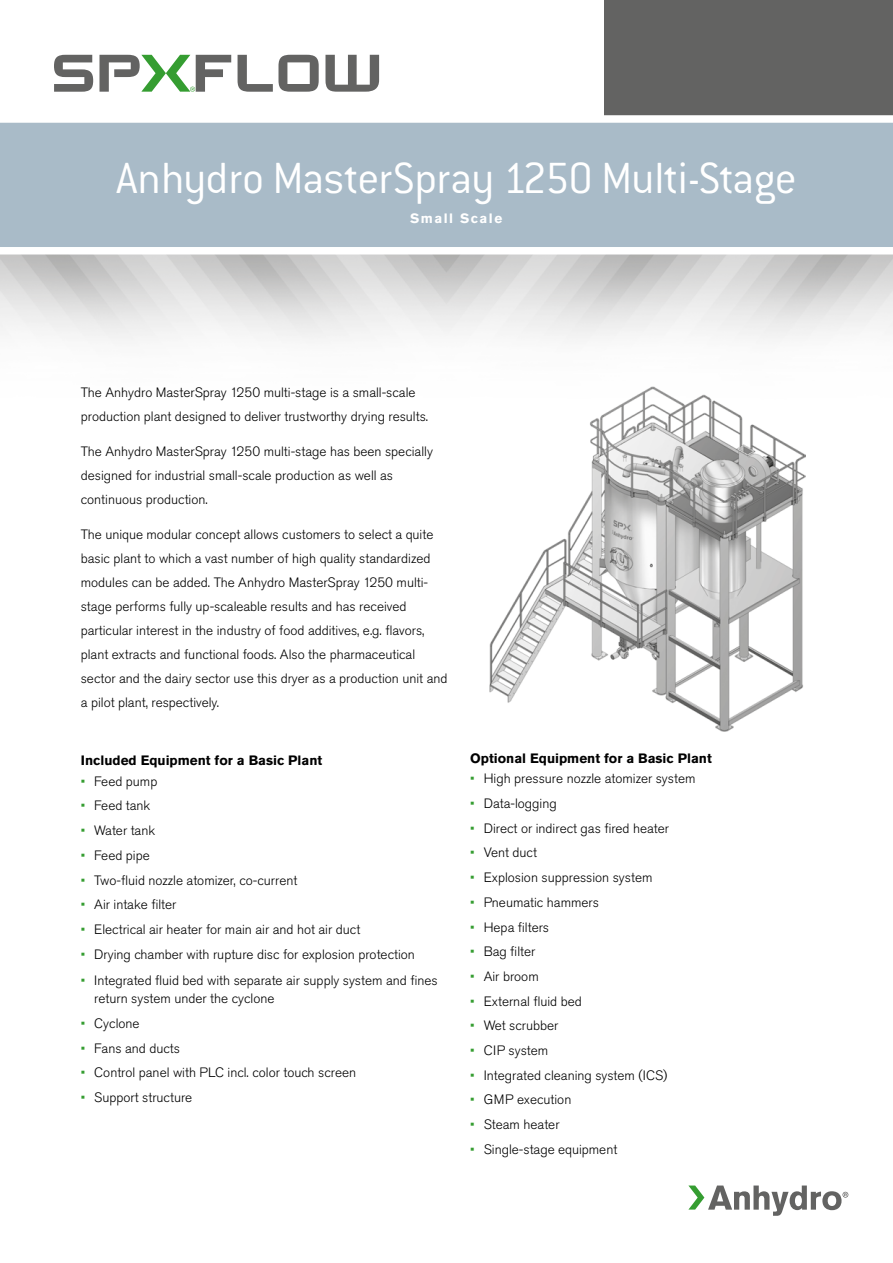
<style>
.page{position:relative;width:893px;height:1263px;background:#fff}
.page>*{position:absolute;margin:0;border:0;box-sizing:border-box;transform-origin:0 0}
.Front_Cover_Page_Hea{font:300 48px "Conduit ITC Std";letter-spacing:-.015em;color:#fff}
.Body_Copy__16pt_Lead{font:300 13.5px/24px "Akzidenz Grotesk Pro";color:#000}
.Body_Copy___Sub-Head{font:700 13.5px "Akzidenz Grotesk Pro";color:#000}
.Front_Cover_Page_Sub{font:700 13.5px "Akzidenz Grotesk Pro";letter-spacing:.11em;color:#fff}
.s1{color:#359d31}
</style>
<div class="page">
<div style="left:604px;top:0;width:289px;height:121px;background:#636362"></div>
<div style="left:0;top:117px;width:893px;height:133px;background:#a9bbc8"></div>
<div style="left:0;top:115px;width:893px;height:8px;background:#fff"></div>
<div style="left:0;top:247px;width:893px;height:7px;background:#fff"></div>
<img style="left:490px;top:387px;width:315px;height:344px">
<svg style="left:54px;top:55px;width:39px;height:37px"></svg>
<svg style="left:238px;top:55px;width:81px;height:37px"></svg>
<svg style="left:325px;top:55px;width:54px;height:37px"></svg>
<svg style="left:99px;top:55px;width:132px;height:37px"></svg>
<svg style="left:688px;top:1185px;width:160px;height:31px"></svg>
<p class="Front_Cover_Page_Hea" style="left:116px;top:152px;width:682px">Anhydro MasterSpray 1250 Multi-Stage</p>
<p class="Front_Cover_Page_Sub" style="left:410px;top:210px;width:94px">Small Scale</p>
<p class="Body_Copy__16pt_Lead" style="left:81px;top:380px;width:349px">The Anhydro MasterSpray 1250 multi-stage is a small-scale production plant designed to deliver trustworthy drying results.</p>
<p class="Body_Copy__16pt_Lead" style="left:81px;top:439px;width:354px">The Anhydro MasterSpray 1250 multi-stage has been specially designed for industrial small-scale production as well as continuous production.</p>
<p class="Body_Copy__16pt_Lead" style="left:81px;top:522px;width:368px">The unique modular concept allows customers to select a quite basic plant to which a vast number of high quality standardized modules can be added. The Anhydro MasterSpray 1250 multi&shy;stage performs fully up-scaleable results and has received particular interest in the industry of food additives, e.g. flavors, plant extracts and functional foods. Also the pharmaceutical sector and the dairy sector use this dryer as a production unit and a pilot plant, respectively.</p>
<p class="Body_Copy___Sub-Head" style="left:81px;top:752px;width:243px">Included Equipment for a Basic Plant</p>
<p class="Body_Copy__16pt_Lead" style="left:81px;top:769px;width:78px"><span class="s1">•</span> Feed pump</p>
<p class="Body_Copy__16pt_Lead" style="left:81px;top:794px;width:71px"><span class="s1">•</span> Feed tank</p>
<p class="Body_Copy__16pt_Lead" style="left:81px;top:818px;width:76px"><span class="s1">•</span> Water tank</p>
<p class="Body_Copy__16pt_Lead" style="left:81px;top:843px;width:71px"><span class="s1">•</span> Feed pipe</p>
<p class="Body_Copy__16pt_Lead" style="left:81px;top:868px;width:218px"><span class="s1">•</span> Two-fluid nozzle atomizer, co-current</p>
<p class="Body_Copy__16pt_Lead" style="left:81px;top:892px;width:97px"><span class="s1">•</span> Air intake filter</p>
<p class="Body_Copy__16pt_Lead" style="left:81px;top:917px;width:281px"><span class="s1">•</span> Electrical air heater for main air and hot air duct</p>
<p class="Body_Copy__16pt_Lead" style="left:81px;top:942px;width:336px"><span class="s1">•</span> Drying chamber with rupture disc for explosion protection</p>
<p class="Body_Copy__16pt_Lead" style="left:94px;top:971px;width:345px;line-height:18px;text-indent:-14px"><span class="s1">•</span> Integrated fluid bed with separate air supply system and fines return system under the cyclone</p>
<p class="Body_Copy__16pt_Lead" style="left:81px;top:1011px;width:60px"><span class="s1">•</span> Cyclone</p>
<p class="Body_Copy__16pt_Lead" style="left:81px;top:1036px;width:101px"><span class="s1">•</span> Fans and ducts</p>
<p class="Body_Copy__16pt_Lead" style="left:81px;top:1061px;width:277px"><span class="s1">•</span> Control panel with PLC incl. color touch screen</p>
<p class="Body_Copy__16pt_Lead" style="left:81px;top:1085px;width:113px"><span class="s1">•</span> Support structure</p>
<p class="Body_Copy___Sub-Head" style="left:470px;top:749px;width:243px">Optional Equipment for a Basic Plant</p>
<p class="Body_Copy__16pt_Lead" style="left:470px;top:766px;width:227px"><span class="s1">•</span> High pressure nozzle atomizer system</p>
<p class="Body_Copy__16pt_Lead" style="left:470px;top:791px;width:88px"><span class="s1">•</span> Data-logging</p>
<p class="Body_Copy__16pt_Lead" style="left:470px;top:816px;width:200px"><span class="s1">•</span> Direct or indirect gas fired heater</p>
<p class="Body_Copy__16pt_Lead" style="left:470px;top:841px;width:68px"><span class="s1">•</span> Vent duct</p>
<p class="Body_Copy__16pt_Lead" style="left:470px;top:865px;width:184px"><span class="s1">•</span> Explosion suppression system</p>
<p class="Body_Copy__16pt_Lead" style="left:470px;top:890px;width:130px"><span class="s1">•</span> Pneumatic hammers</p>
<p class="Body_Copy__16pt_Lead" style="left:470px;top:915px;width:80px"><span class="s1">•</span> Hepa filters</p>
<p class="Body_Copy__16pt_Lead" style="left:470px;top:939px;width:67px"><span class="s1">•</span> Bag filter</p>
<p class="Body_Copy__16pt_Lead" style="left:470px;top:964px;width:70px"><span class="s1">•</span> Air broom</p>
<p class="Body_Copy__16pt_Lead" style="left:470px;top:989px;width:113px"><span class="s1">•</span> External fluid bed</p>
<p class="Body_Copy__16pt_Lead" style="left:470px;top:1014px;width:90px"><span class="s1">•</span> Wet scrubber</p>
<p class="Body_Copy__16pt_Lead" style="left:470px;top:1038px;width:80px"><span class="s1">•</span> CIP system</p>
<p class="Body_Copy__16pt_Lead" style="left:470px;top:1063px;width:199px"><span class="s1">•</span> Integrated cleaning system (ICS)</p>
<p class="Body_Copy__16pt_Lead" style="left:470px;top:1088px;width:103px"><span class="s1">•</span> GMP execution</p>
<p class="Body_Copy__16pt_Lead" style="left:470px;top:1112px;width:91px"><span class="s1">•</span> Steam heater</p>
<p class="Body_Copy__16pt_Lead" style="left:470px;top:1137px;width:149px"><span class="s1">•</span> Single-stage equipment</p>
</div>
